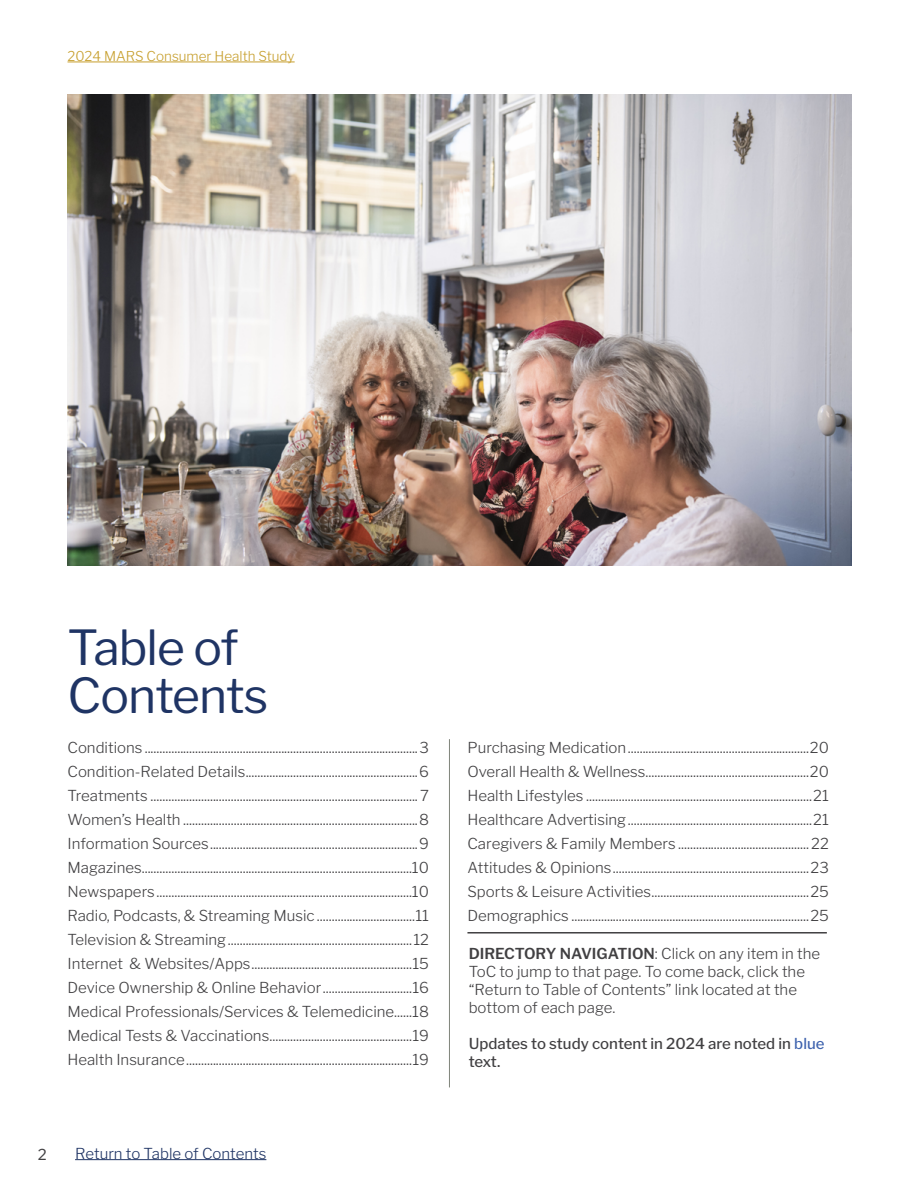
<style>
.page{position:relative;width:918px;height:1188px;background:#fff}
.page>*{position:absolute;margin:0;border:0;box-sizing:border-box;transform-origin:0 0}
.t1{font:48px/48px "Libre Franklin";letter-spacing:-.02em;color:#1f3464}
.t2{font:300 15px/24px "Libre Franklin";color:#414042;text-align:justify}
.t3{font:500 15px/18px "Libre Franklin";color:#414042}
.t4{font:300 15px "Libre Franklin";color:#1f3464}
.t5{font:15px "Libre Franklin";color:#414042}
.t6{font:300 13.5px "Libre Franklin";color:#c79f2d}
.s1{font-weight:600}
.s2{color:#4165af}
</style>
<div class="page">
<hr style="left:68px;top:62px;width:227px;height:1px;background:#c79f2d">
<hr style="left:75px;top:1159px;width:191px;height:1px;background:#1f3464">
<hr style="left:449px;top:739px;width:1px;height:348px;background:#80847a">
<hr style="left:467px;top:932px;width:360px;height:2px;background:#414042">
<img style="left:68px;top:94px;width:783px;height:472px">
<p class="t6" style="left:68px;top:48px;width:229px">2024 MARS Consumer Health Study</p>
<h1 class="t1" style="left:68px;top:624px;width:203px">Table of<br>Contents</h1>
<p class="t2" style="left:67px;top:735px;width:363px">Conditions ............................................................................................3<br>Condition-Related Details..........................................................6<br>Treatments ..........................................................................................7<br>Women’s Health ...............................................................................8<br>Information Sources......................................................................9<br>Magazines...........................................................................................10<br>Newspapers......................................................................................10<br>Radio, Podcasts, &amp; Streaming Music .................................11<br>Television &amp; Streaming..............................................................12<br>Internet &amp; Websites/Apps......................................................15<br>Device Ownership &amp; Online Behavior..............................16<br>Medical Professionals/Services &amp; Telemedicine......18<br>Medical Tests &amp; Vaccinations................................................19<br>Health Insurance............................................................................19</p>
<p class="t2" style="left:467px;top:735px;width:363px">Purchasing Medication.............................................................20<br>Overall Health &amp; Wellness.......................................................20<br>Health Lifestyles ............................................................................21<br>Healthcare Advertising..............................................................21<br>Caregivers &amp; Family Members ............................................ 22<br>Attitudes &amp; Opinions..................................................................23<br>Sports &amp; Leisure Activities.....................................................25<br>Demographics ................................................................................25</p>
<p class="t2" style="left:469px;top:944px;width:353px;line-height:18px;text-align:left"><span class="s1">DIRECTORY NAVIGATION</span>: Click on any item in the ToC to jump to that page. To come back, click the “Return to Table of Contents” link located at the bottom of each page.</p>
<p class="t3" style="left:469px;top:1034px;width:357px">Updates to study content in 2024 are noted in <span class="s2">blue </span>text.</p>
<p class="t5" style="left:38px;top:1146px;width:10px">2</p>
<p class="t4" style="left:75px;top:1144px;width:193px">Return to Table of Contents</p>
</div>
